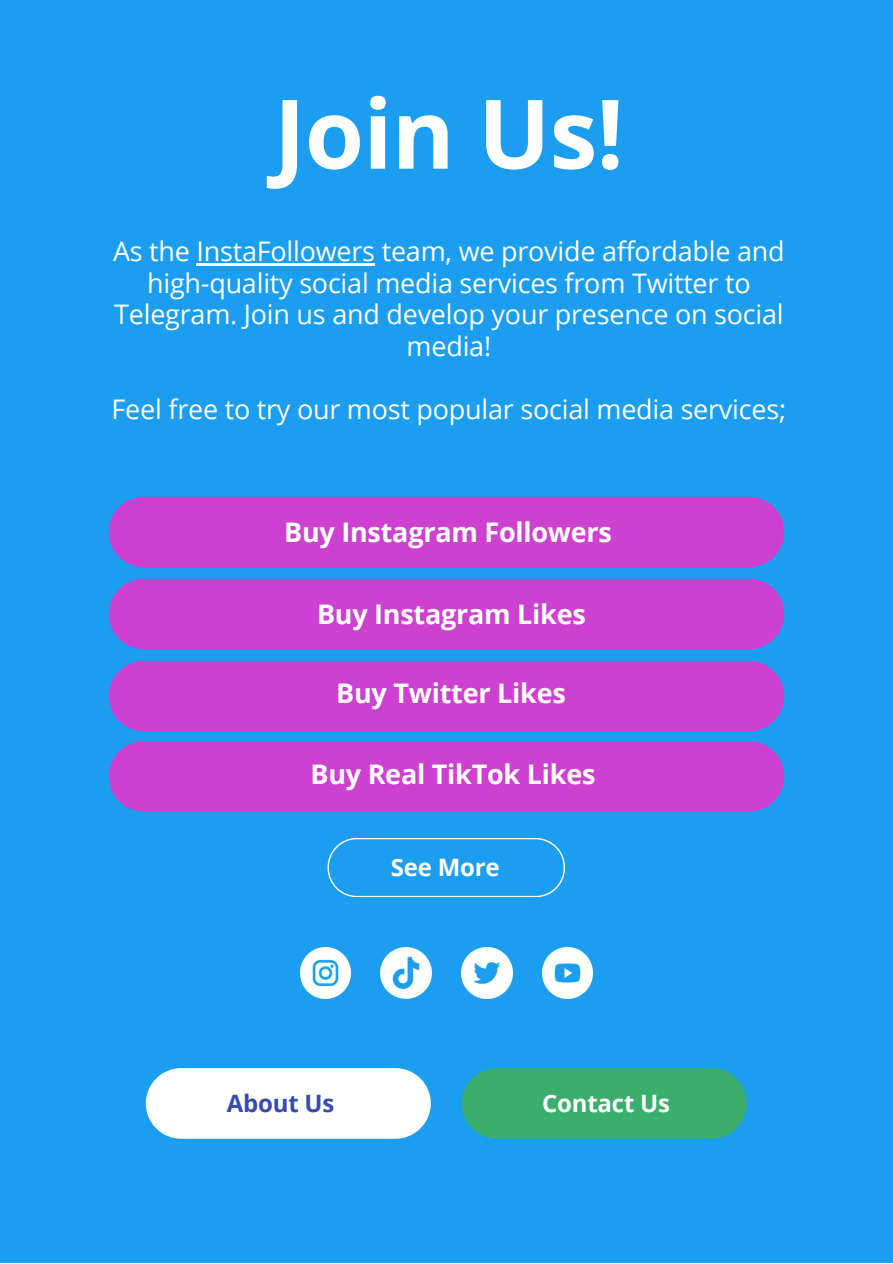
<style>
.page{position:relative;width:893px;height:1264px;background:#fff}
.page>*{position:absolute;margin:0;border:0;box-sizing:border-box;transform-origin:0 0}
.t1{font:700 95.85px "Open Sans";letter-spacing:-.01em;color:#fff}
.t2{font:27px/31.5px "Open Sans";letter-spacing:-.01em;color:#fff;text-align:center}
.t3{font:700 27px "Open Sans";letter-spacing:-.01em;color:#fff}
.t4{font:700 24px "Open Sans";letter-spacing:-.01em;color:#fff}
.t5{font:700 24px "Open Sans";letter-spacing:-.01em;color:#374bb0}
</style>
<div class="page">
<div style="left:0;top:0;width:892px;height:1262px;background:#1b9df0"></div>
<div style="left:109px;top:497px;width:675px;height:70px;background:#ce41d0;border-radius:35px"></div>
<div style="left:109px;top:579px;width:675px;height:70px;background:#ce41d0;border-radius:35px"></div>
<div style="left:109px;top:661px;width:675px;height:70px;background:#ce41d0;border-radius:35px"></div>
<div style="left:109px;top:741px;width:675px;height:70px;background:#ce41d0;border-radius:35px"></div>
<div style="left:462px;top:1068px;width:284px;height:70px;background:#39ae6d;border-radius:35px"></div>
<div style="left:146px;top:1068px;width:285px;height:70px;background:#fff;border-radius:35px"></div>
<img style="left:381px;top:947px;width:50px;height:51px">
<img style="left:300px;top:947px;width:51px;height:51px">
<img style="left:461px;top:947px;width:51px;height:51px">
<img style="left:542px;top:947px;width:50px;height:51px">
<svg style="left:327px;top:838px;width:238px;height:58px"></svg>
<hr style="left:196px;top:263px;width:179px;height:3px;background:#fff">
<h1 class="t1" style="left:274px;top:66px;width:351px">Join Us!</h1>
<p class="t2" style="left:113px;top:235px;width:673px">As the InstaFollowers team, we provide affordable and high-quality social media services from Twitter to Telegram. Join us and develop your presence on social media!</p>
<p class="t2" style="left:112px;top:392px;width:676px">Feel free to try our most popular social media services;</p>
<p class="t3" style="left:284px;top:513px;width:329px">Buy Instagram Followers</p>
<p class="t3" style="left:317px;top:595px;width:270px">Buy Instagram Likes</p>
<p class="t3" style="left:336px;top:674px;width:231px">Buy Twitter Likes</p>
<p class="t3" style="left:310px;top:755px;width:286px">Buy Real TikTok Likes</p>
<p class="t4" style="left:391px;top:850px;width:110px">See More</p>
<p class="t5" style="left:227px;top:1085px;width:109px">About Us</p>
<p class="t4" style="left:542px;top:1085px;width:129px">Contact Us</p>
</div>
